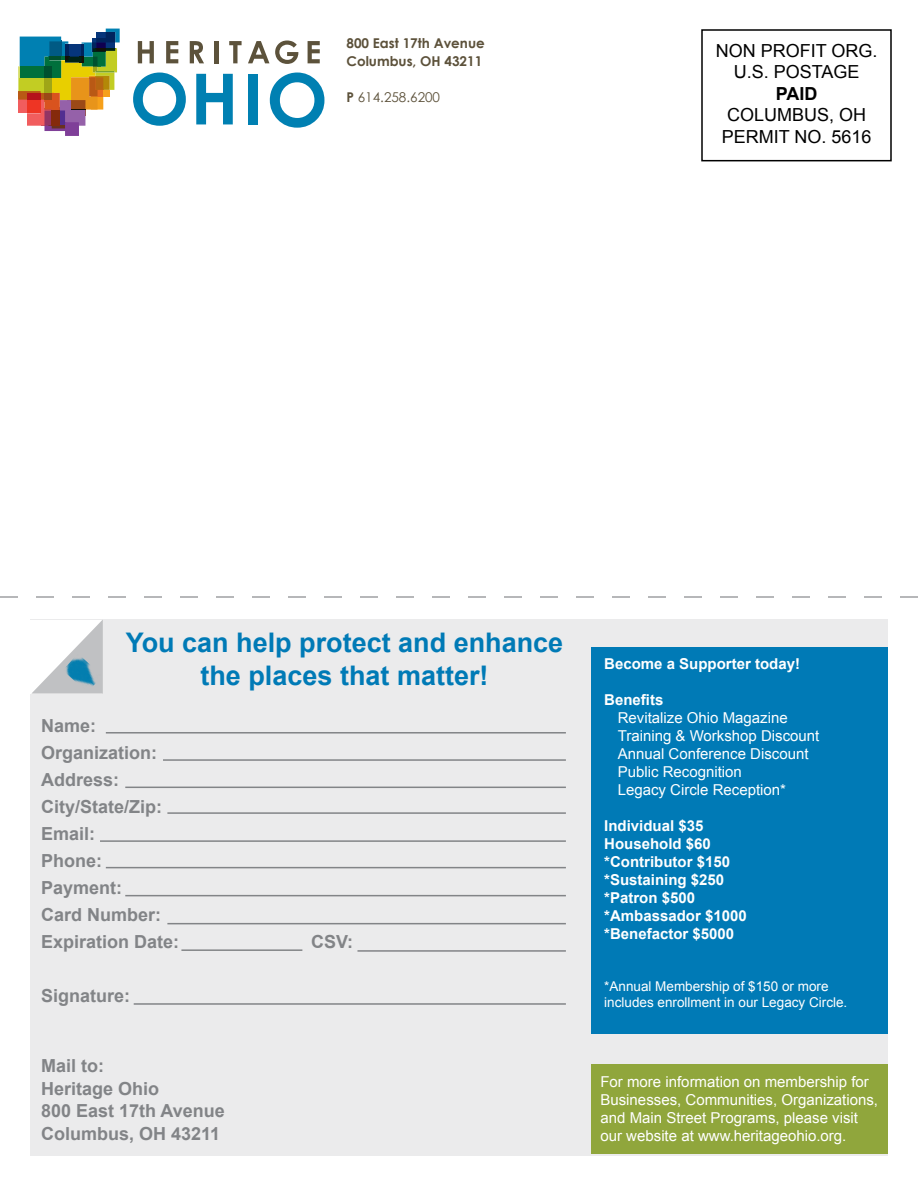
<style>
.page{position:relative;width:918px;height:1188px;background:#fff}
.page>*{position:absolute;margin:0;border:0;box-sizing:border-box;transform-origin:0 0}
.t1{font:700 27px/32.4px "Arial";color:#007ab6;text-align:center}
.t2{font:700 18px/27px "Arial";color:#828487}
.t3{font:18px/21.6px "Arial";color:#000;text-align:center}
.t4{font:700 18px "Arial";color:#000}
.t5{font:15px/18px "Arial";color:#fff}
.t6{font:700 15px/18px "Arial";color:#fff}
.t7{font:13.5px/16.2px "Arial";color:#fff}
.t8{font:700 13.5px/18px "Century Gothic";color:#5c513a}
.t9{font:13.5px "Century Gothic";color:#5c513a}
.s1{font-weight:700}
</style>
<div class="page">
<div style="left:31px;top:620px;width:857px;height:536px;background:#ebebec"></div>
<svg style="left:31px;top:620px;width:72px;height:74px;background:#ebebec"></svg>
<img style="left:63px;top:654px;width:39px;height:38px">
<div style="left:591px;top:647px;width:296px;height:387px;background:#007ab6"></div>
<div style="left:591px;top:1065px;width:297px;height:89px;background:#90a63c"></div>
<hr style="left:106px;top:732px;width:460px;height:2px;background:#828487">
<hr style="left:163px;top:759px;width:403px;height:2px;background:#828487">
<hr style="left:125px;top:787px;width:441px;height:1px;background:#828487">
<hr style="left:167px;top:812px;width:399px;height:2px;background:#828487">
<hr style="left:100px;top:840px;width:466px;height:2px;background:#828487">
<hr style="left:106px;top:867px;width:460px;height:1px;background:#828487">
<hr style="left:125px;top:895px;width:441px;height:1px;background:#828487">
<hr style="left:167px;top:923px;width:399px;height:1px;background:#828487">
<hr style="left:181px;top:949px;width:121px;height:2px;background:#828487">
<hr style="left:357px;top:950px;width:209px;height:2px;background:#828487">
<hr style="left:134px;top:1003px;width:432px;height:2px;background:#828487">
<svg style="left:0;top:596px;width:918px;height:2px"></svg>
<svg style="left:138px;top:41px;width:16px;height:22px"></svg>
<svg style="left:166px;top:41px;width:12px;height:22px"></svg>
<svg style="left:190px;top:41px;width:14px;height:22px"></svg>
<div style="left:214px;top:41px;width:5px;height:22px;background:#5c523b"></div>
<svg style="left:229px;top:41px;width:13px;height:22px"></svg>
<svg style="left:248px;top:41px;width:21px;height:22px"></svg>
<svg style="left:275px;top:41px;width:23px;height:23px"></svg>
<svg style="left:308px;top:41px;width:12px;height:22px"></svg>
<svg style="left:196px;top:74px;width:37px;height:50px"></svg>
<div style="left:249px;top:74px;width:9px;height:50px;background:#0080b2"></div>
<svg style="left:270px;top:73px;width:54px;height:55px"></svg>
<svg style="left:133px;top:73px;width:53px;height:53px"></svg>
<svg style="left:18px;top:29px;width:102px;height:107px"></svg>
<p class="t8" style="left:347px;top:33px;width:140px">800 East 17th Avenue<br>Columbus, OH 43211</p>
<p class="t9" style="left:347px;top:89px;width:95px"><span class="s1">P</span> 614.258.6200</p>
<p class="t3" style="left:716px;top:40px;width:163px">NON PROFIT ORG.<br>U.S. POSTAGE</p>
<p class="t4" style="left:776px;top:82px;width:43px">PAID</p>
<p class="t3" style="left:722px;top:104px;width:151px;text-align:left">COLUMBUS, OH<br>PERMIT NO. 5616</p>
<h1 class="t1" style="left:126px;top:628px;width:439px">You can help protect and enhance the places that matter!</h1>
<p class="t2" style="left:41px;top:713px;width:140px">Name:<br>Organization:<br>Address:<br>City/State/Zip:<br>Email:<br>Phone:<br>Payment:<br>Card Number:<br>Expiration Date:</p>
<p class="t2" style="left:41px;top:983px;width:91px">Signature:</p>
<p class="t2" style="left:41px;top:1055px;width:185px;line-height:22.5px">Mail to:<br>Heritage Ohio<br>800 East 17th Avenue<br>Columbus, OH 43211</p>
<p class="t2" style="left:311px;top:929px;width:44px">CSV:</p>
<p class="t6" style="left:604px;top:655px;width:197px">Become a Supporter today!</p>
<p class="t6" style="left:604px;top:691px;width:61px">Benefits</p>
<p class="t5" style="left:618px;top:709px;width:203px">Revitalize Ohio Magazine<br>Training &amp; Workshop Discount<br>Annual Conference Discount<br>Public Recognition<br>Legacy Circle Reception*</p>
<p class="t6" style="left:604px;top:817px;width:144px">Individual $35<br>Household $60 *Contributor $150 *Sustaining $250 *Patron $500 *Ambassador $1000 *Benefactor $5000</p>
<p class="t7" style="left:604px;top:978px;width:245px">*Annual Membership of $150 or more includes enrollment in our Legacy Circle.</p>
<p class="t5" style="left:600px;top:1073px;width:279px">For more information on membership for Businesses, Communities, Organizations, and Main Street Programs, please visit our website at www.heritageohio.org.</p>
</div>
